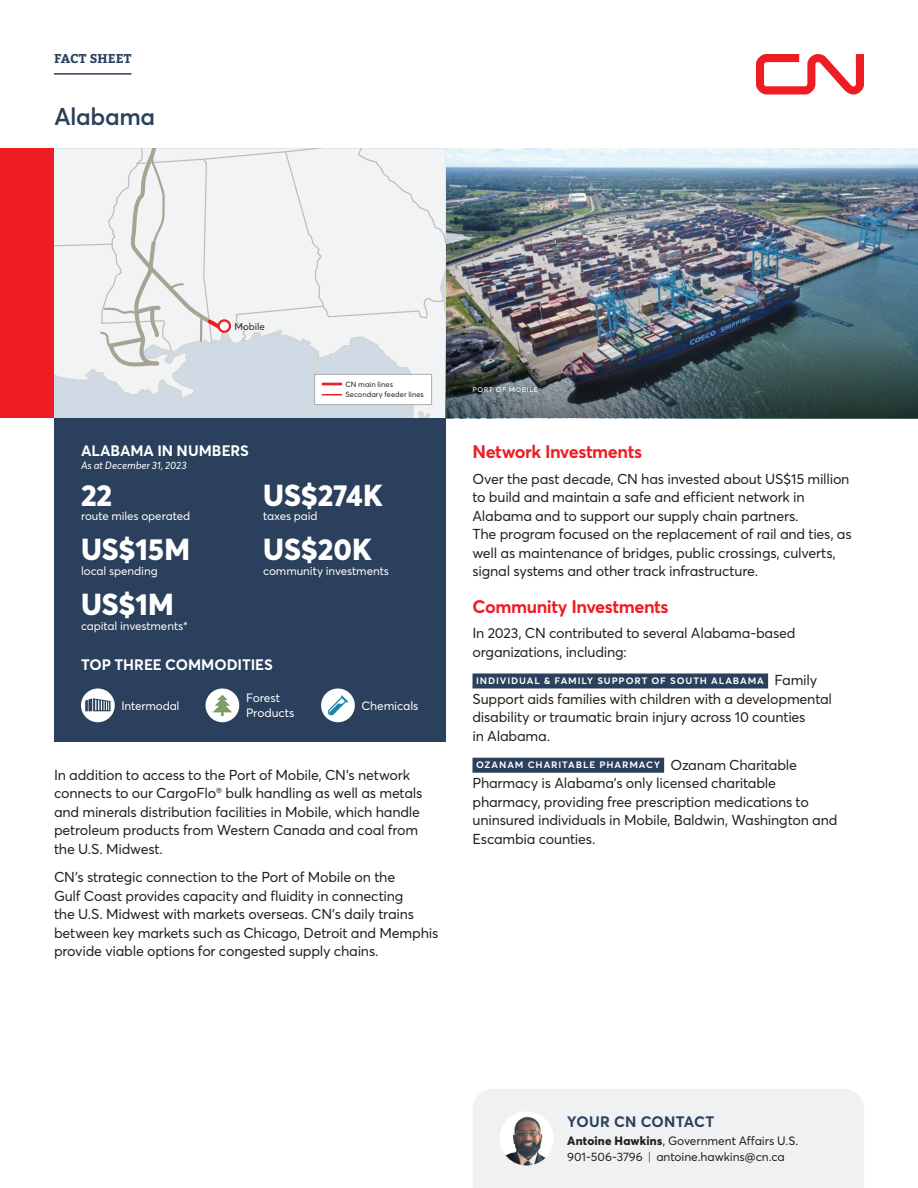
<style>
.page{position:relative;width:918px;height:1188px;background:#fff}
.page>*{position:absolute;margin:0;border:0;box-sizing:border-box;transform-origin:0 0}
.In_Numbers__Prov_State__-_Number__small_{font:800 30px "Averta";letter-spacing:.005em;color:#fff}
.Province_State__H1{font:600 24px "Averta";color:#2b405c}
.Subhead__H2__-_Bigger{font:700 18px "Averta";letter-spacing:-.025em;color:#ee1d23}
.In_Numbers__Prov_State__-_Subhead__H2{font:700 15px "Averta";letter-spacing:-.005em;color:#fff}
.Stay_Connected_-_Subhead__H2{font:700 15px "Averta";letter-spacing:.015em;color:#2b405c}
.Body_copy_-_9_5pt{font:14.25px/18.6px "Averta";letter-spacing:-.015em;color:#231f20}
.t1{font:700 12.75px "Bitter";letter-spacing:.01em;color:#2b405c}
.Body_copy_-_8pt__less_space_after{font:12px/15.5px "Averta";letter-spacing:-.01em;color:#231f20}
.Body_copy_-_8pt{font:12px/15.6px "Averta";letter-spacing:-.015em;color:#fff}
.In_Numbers__Prov_State__-_Body_copy{font:11.7px "Averta";letter-spacing:-.01em;color:#fff}
.Body_copy_-_9_5pt-2{font:600 11.25px "Averta";letter-spacing:.08em;color:#fff}
.In_Numbers__Prov_State__-_As_at{font:italic 10.5px "Averta";color:#fff}
.t2{font:9.75px "Averta";color:#231f20}
.Photo_caption_-_COVID-19_disclaimer{font:8.25px "Averta";letter-spacing:.06em;color:#fff}
.Legend{font:7.5px "Averta";letter-spacing:.005em;color:#231f20}
.s1{font-weight:400;font-size:14.25px;color:#231f20}
.s2{font-weight:800}
.s3{color:#ee1d23}
</style>
<div class="page">
<hr style="left:54px;top:73px;width:78px;height:2px;background:#2b405c">
<svg style="left:756px;top:54px;width:108px;height:40px"></svg>
<div style="left:473px;top:1089px;width:391px;height:99px;background:#f0f1f2"></div>
<img style="left:446px;top:148px;width:472px;height:190px">
<div style="left:0;top:148px;width:54px;height:270px;background:#ee1d23"></div>
<svg style="left:269px;top:374px;width:177px;height:44px"></svg>
<svg style="left:54px;top:374px;width:215px;height:44px;background:#d4dce5"></svg>
<svg style="left:54px;top:148px;width:392px;height:226px"></svg>
<svg style="left:219px;top:320px;width:11px;height:12px"></svg>
<div style="left:218px;top:319px;width:13px;height:14px;border:2px solid #ee1d23;border-radius:50%"></div>
<img style="left:446px;top:338px;width:472px;height:80px">
<div style="left:315px;top:374px;width:117px;height:31px;background:#fff"></div>
<div style="left:314px;top:374px;width:118px;height:31px;border:1px solid #acadb1"></div>
<hr style="left:322px;top:383px;width:20px;height:2px;background:#ee1d23">
<svg style="left:322px;top:394px;width:20px;height:1px"></svg>
<div style="left:54px;top:418px;width:392px;height:324px;background:#2b405c"></div>
<div style="left:472px;top:673px;width:296px;height:15px;background:#2b405c"></div>
<div style="left:472px;top:758px;width:192px;height:15px;background:#2b405c"></div>
<div style="left:81px;top:688px;width:34px;height:34px;background:#fff;border-radius:50%"></div>
<svg style="left:85px;top:698px;width:26px;height:13px"></svg>
<div style="left:206px;top:688px;width:33px;height:34px;background:#fff;border-radius:50%"></div>
<svg style="left:213px;top:695px;width:19px;height:21px"></svg>
<div style="left:321px;top:688px;width:34px;height:34px;background:#fff;border-radius:50%"></div>
<svg style="left:328px;top:695px;width:20px;height:20px"></svg>
<img style="left:500px;top:1111px;width:54px;height:54px;border-radius:27px">
<p class="t1" style="left:54px;top:49px;width:79px">FACT SHEET</p>
<p class="Province_State__H1" style="left:54px;top:101px;width:103px">Alabama</p>
<p class="t2" style="left:234px;top:320px;width:32px">Mobile</p>
<p class="Legend" style="left:345px;top:379px;width:49px">CN main lines</p>
<p class="Legend" style="left:345px;top:390px;width:80px">Secondary feeder lines</p>
<p class="In_Numbers__Prov_State__-_Subhead__H2" style="left:81px;top:441px;width:169px">ALABAMA IN NUMBERS</p>
<p class="In_Numbers__Prov_State__-_As_at" style="left:81px;top:458px;width:107px">As at December 31, 2023</p>
<p class="In_Numbers__Prov_State__-_Number__small_" style="left:81px;top:476px;width:33px">22</p>
<p class="In_Numbers__Prov_State__-_Body_copy" style="left:81px;top:509px;width:111px">route miles operated</p>
<p class="In_Numbers__Prov_State__-_Number__small_" style="left:81px;top:530px;width:111px">US$15M</p>
<p class="In_Numbers__Prov_State__-_Body_copy" style="left:81px;top:563px;width:78px">local spending</p>
<p class="In_Numbers__Prov_State__-_Number__small_" style="left:81px;top:585px;width:94px">US$1M</p>
<p class="In_Numbers__Prov_State__-_Body_copy" style="left:81px;top:618px;width:108px">capital investments*</p>
<p class="In_Numbers__Prov_State__-_Number__small_" style="left:263px;top:476px;width:121px">US$274K</p>
<p class="In_Numbers__Prov_State__-_Body_copy" style="left:263px;top:509px;width:56px">taxes paid</p>
<p class="In_Numbers__Prov_State__-_Number__small_" style="left:263px;top:530px;width:110px">US$20K</p>
<p class="In_Numbers__Prov_State__-_Body_copy" style="left:263px;top:563px;width:127px">community investments</p>
<p class="In_Numbers__Prov_State__-_Subhead__H2" style="left:81px;top:655px;width:193px">TOP THREE COMMODITIES</p>
<p class="Body_copy_-_8pt" style="left:122px;top:698px;width:60px">Intermodal</p>
<p class="Body_copy_-_8pt" style="left:246px;top:690px;width:50px">Forest<br>Products</p>
<p class="Body_copy_-_8pt" style="left:362px;top:698px;width:58px">Chemicals</p>
<p class="Body_copy_-_9_5pt" style="left:54px;top:765px;width:370px">In addition to access to the Port of Mobile, CN’s network connects to our CargoFlo<sup>®</sup> bulk handling as well as metals and minerals distribution facilities in Mobile, which handle petroleum products from Western Canada and coal from the U.S. Midwest.</p>
<p class="Body_copy_-_9_5pt" style="left:54px;top:868px;width:386px">CN’s strategic connection to the Port of Mobile on the<br>Gulf Coast provides capacity and fluidity in connecting<br>the U.S. Midwest with markets overseas. CN’s daily trains between key markets such as Chicago, Detroit and Memphis provide viable options for congested supply chains.</p>
<p class="Photo_caption_-_COVID-19_disclaimer" style="left:473px;top:383px;width:67px">port of mobile</p>
<p class="Subhead__H2__-_Bigger" style="left:472px;top:440px;width:171px">Network Investments</p>
<p class="Body_copy_-_9_5pt" style="left:472px;top:469px;width:381px">Over the past decade, CN has invested about US$15 million to build and maintain a safe and efficient network in Alabama and to support our supply chain partners.<br>The program focused on the replacement of rail and ties, as well as maintenance of bridges, public crossings, culverts, signal systems and other track infrastructure.</p>
<p class="Subhead__H2__-_Bigger" style="left:472px;top:595px;width:198px">Community Investments</p>
<p class="Body_copy_-_9_5pt" style="left:472px;top:624px;width:325px">In 2023, CN contributed to several Alabama‑based organizations, including:</p>
<p class="Body_copy_-_9_5pt-2" style="left:476px;top:673px;width:343px">individual &amp; family support of south alabama <span class="s1">Family</span></p>
<p class="Body_copy_-_9_5pt" style="left:472px;top:689px;width:361px">Support aids families with children with a developmental disability or traumatic brain injury across 10 counties<br>in Alabama.</p>
<p class="Body_copy_-_9_5pt-2" style="left:476px;top:757px;width:323px">ozanam charitable pharmacy <span class="s1">Ozanam Charitable</span></p>
<p class="Body_copy_-_9_5pt" style="left:472px;top:774px;width:367px">Pharmacy is Alabama’s only licensed charitable pharmacy, providing free prescription medications to uninsured individuals in Mobile, Baldwin, Washington and Escambia counties.</p>
<p class="Stay_Connected_-_Subhead__H2" style="left:567px;top:1112px;width:149px">YOUR CN CONTACT</p>
<p class="Body_copy_-_8pt__less_space_after" style="left:567px;top:1133px;width:233px"><span class="s2">Antoine Hawkins</span>, Government Affairs U.S.<br>901‑506‑3796 <span class="s3">|</span> antoine.hawkins@cn.ca</p>
</div>
